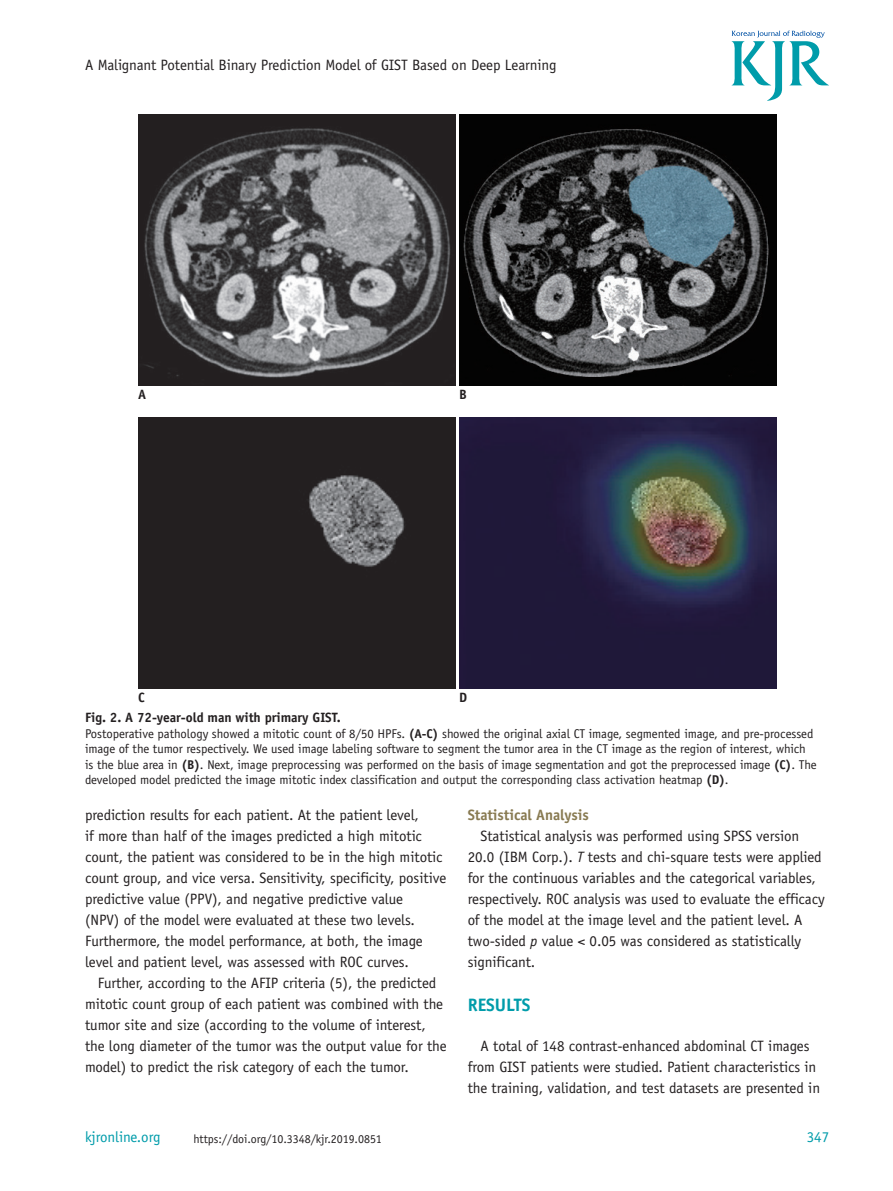
<style>
.page{position:relative;width:893px;height:1191px;background:#fff}
.page>*{position:absolute;margin:0;border:0;box-sizing:border-box;transform-origin:0 0}
.t1{font:700 18px "Officina Sans Std";letter-spacing:-.005em;color:#009caa}
.t2{font:15px/21px "Officina Sans Std";letter-spacing:-.005em;color:#231f20;text-align:center}
.t3{font:700 15px "Officina Sans Std";letter-spacing:-.005em;color:#887a51}
.t4{font:15px "Officina Sans Std";letter-spacing:-.005em;color:#009caa}
.t5{font:700 13.5px "Officina Sans Std";letter-spacing:-.005em;color:#231f20}
.t6{font:12.75px/15.3px "Officina Sans Std";letter-spacing:-.005em;color:#231f20}
.t7{font:12px "Officina Sans Std";letter-spacing:-.005em;color:#231f20}
.s1{font-weight:700}
.s2{font-style:italic}
</style>
<div class="page">
<svg style="left:732px;top:31px;width:97px;height:70px"></svg>
<img style="left:138px;top:115px;width:317px;height:271px">
<img style="left:138px;top:418px;width:317px;height:270px">
<img style="left:459px;top:418px;width:317px;height:270px">
<img style="left:459px;top:115px;width:317px;height:271px">
<p class="t2" style="left:85px;top:54px;width:473px">A Malignant Potential Binary Prediction Model of GIST Based on Deep Learning</p>
<p class="t5" style="left:138px;top:386px;width:10px">A</p>
<p class="t5" style="left:138px;top:689px;width:8px">C</p>
<p class="t5" style="left:459px;top:386px;width:9px">B</p>
<p class="t5" style="left:459px;top:689px;width:10px">D</p>
<p class="t5" style="left:85px;top:709px;width:257px">Fig. 2. A 72-year-old man with primary GIST.</p>
<p class="t6" style="left:85px;top:726px;width:733px">Postoperative pathology showed a mitotic count of 8/50 HPFs. <span class="s1">(A-C)</span> showed the original axial CT image, segmented image, and pre-processed image of the tumor respectively. We used image labeling software to segment the tumor area in the CT image as the region of interest, which is the blue area in <span class="s1">(B)</span>. Next, image preprocessing was performed on the basis of image segmentation and got the preprocessed image <span class="s1">(C)</span>. The developed model predicted the image mitotic index classification and output the corresponding class activation heatmap <span class="s1">(D)</span>.</p>
<p class="t2" style="left:85px;top:804px;width:335px">prediction results for each patient. At the patient level,</p>
<p class="t2" style="left:85px;top:825px;width:338px">if more than half of the images predicted a high mitotic</p>
<p class="t2" style="left:85px;top:846px;width:359px">count, the patient was considered to be in the high mitotic</p>
<p class="t2" style="left:85px;top:867px;width:363px">count group, and vice versa. Sensitivity, specificity, positive</p>
<p class="t2" style="left:85px;top:888px;width:320px">predictive value (PPV), and negative predictive value</p>
<p class="t2" style="left:85px;top:909px;width:331px">(NPV) of the model were evaluated at these two levels.</p>
<p class="t2" style="left:85px;top:930px;width:339px">Furthermore, the model performance, at both, the image</p>
<p class="t2" style="left:85px;top:951px;width:325px">level and patient level, was assessed with ROC curves.</p>
<p class="t2" style="left:98px;top:972px;width:340px">Further, according to the AFIP criteria (5), the predicted</p>
<p class="t2" style="left:85px;top:993px;width:360px">mitotic count group of each patient was combined with the</p>
<p class="t2" style="left:85px;top:1014px;width:342px">tumor site and size (according to the volume of interest,</p>
<p class="t2" style="left:85px;top:1035px;width:363px">the long diameter of the tumor was the output value for the</p>
<p class="t2" style="left:85px;top:1056px;width:325px">model) to predict the risk category of each the tumor.</p>
<p class="t4" style="left:85px;top:1128px;width:77px">kjronline.org</p>
<p class="t7" style="left:194px;top:1132px;width:190px">https://doi.org/10.3348/kjr.2019.0851</p>
<p class="t3" style="left:468px;top:805px;width:123px">Statistical Analysis</p>
<p class="t2" style="left:480px;top:825px;width:320px">Statistical analysis was performed using SPSS version</p>
<p class="t2" style="left:468px;top:846px;width:356px">20.0 (IBM Corp.). <span class="s2">T</span> tests and chi-square tests were applied</p>
<p class="t2" style="left:468px;top:867px;width:350px">for the continuous variables and the categorical variables,</p>
<p class="t2" style="left:468px;top:888px;width:359px">respectively. ROC analysis was used to evaluate the efficacy</p>
<p class="t2" style="left:468px;top:909px;width:336px">of the model at the image level and the patient level. A</p>
<p class="t2" style="left:468px;top:930px;width:335px">two-sided <span class="s2">p</span> value &lt; 0.05 was considered as statistically</p>
<p class="t2" style="left:468px;top:951px;width:69px">significant.</p>
<p class="t1" style="left:468px;top:994px;width:64px">RESULTS</p>
<p class="t2" style="left:468px;top:1035px;width:354px">A total of 148 contrast-enhanced abdominal CT images from GIST patients were studied. Patient characteristics in the training, validation, and test datasets are presented in</p>
<p class="t4" style="left:807px;top:1128px;width:24px">347</p>
</div>
